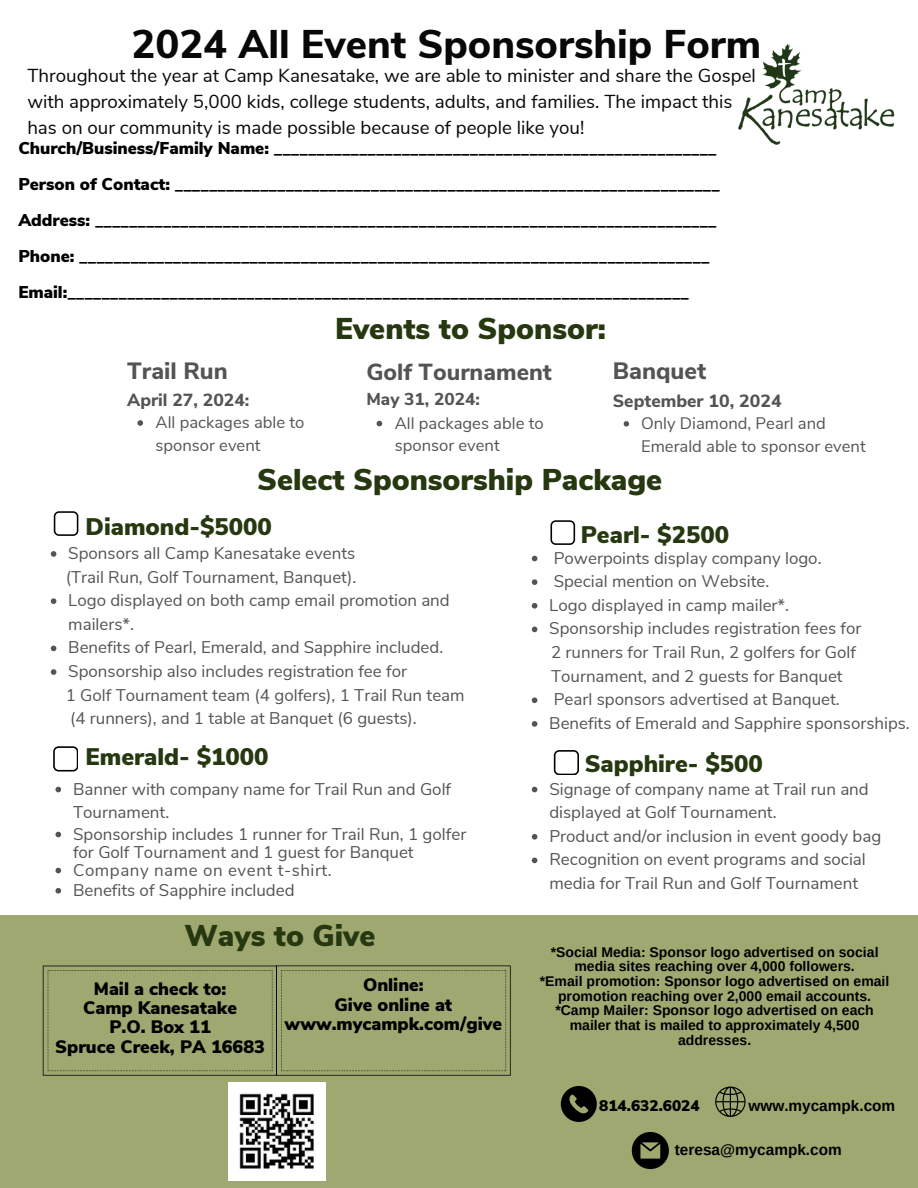
<style>
.page{position:relative;width:918px;height:1188px;background:#fff}
.page>*{position:absolute;margin:0;border:0;box-sizing:border-box;transform-origin:0 0}
.t1{font:800 39.9px "Nunito Sans";color:#080808}
.t2{font:900 30px "Nunito Sans";color:#263810}
.t3{font:900 24px "Nunito Sans";color:#263810}
.t4{font:800 23.7px "Nunito Sans";color:#545454}
.t5{font:800 23.55px "Nunito Sans";color:#545454}
.t6{font:800 23.25px "Nunito Sans";color:#545454}
.t7{font:18.75px/25.8px "Nunito Sans";color:#080808}
.t8{font:900 18px/19.2px "Nunito Sans";color:#000;text-align:center}
.t9{font:800 17.7px "Nunito Sans";color:#545454}
.t10{font:800 17.55px "Nunito Sans";color:#545454}
.t11{font:800 17.25px "Nunito Sans";color:#545454}
.t12{font:900 17.1px "Nunito Sans";color:#000}
.t13{font:16.95px/23.7px "Nunito Sans";color:#545454}
.t14{font:16.95px "Nunito Sans";letter-spacing:.03em;color:#545454}
.t15{font:16.65px/22.5px "Nunito Sans";color:#545454}
.t16{font:700 15.3px "Arimo";color:#000}
.t17{font:900 15.3px "Nunito Sans";color:#000}
.t18{font:700 13.95px/14.7px "Arimo";color:#000;text-align:center}
</style>
<div class="page">
<svg style="left:54px;top:511px;width:24px;height:25px"></svg>
<svg style="left:532px;top:556px;width:5px;height:5px"></svg>
<svg style="left:532px;top:579px;width:5px;height:6px"></svg>
<svg style="left:532px;top:603px;width:5px;height:6px"></svg>
<svg style="left:532px;top:627px;width:5px;height:5px"></svg>
<svg style="left:532px;top:697px;width:5px;height:6px"></svg>
<svg style="left:532px;top:721px;width:5px;height:6px"></svg>
<svg style="left:550px;top:520px;width:25px;height:25px"></svg>
<svg style="left:554px;top:750px;width:25px;height:25px"></svg>
<svg style="left:53px;top:746px;width:25px;height:25px"></svg>
<img style="left:738px;top:43px;width:157px;height:102px">
<div style="left:0;top:915px;width:918px;height:273px;background:#9fa871"></div>
<svg style="left:43px;top:965px;width:468px;height:111px"></svg>
<img style="left:228px;top:1083px;width:98px;height:98px">
<svg style="left:561px;top:1086px;width:36px;height:36px"></svg>
<svg style="left:632px;top:1132px;width:37px;height:37px"></svg>
<svg style="left:715px;top:1086px;width:31px;height:31px"></svg>
<svg style="left:624px;top:421px;width:5px;height:6px"></svg>
<svg style="left:377px;top:421px;width:5px;height:5px"></svg>
<svg style="left:137px;top:420px;width:6px;height:6px"></svg>
<svg style="left:51px;top:551px;width:5px;height:6px"></svg>
<svg style="left:51px;top:598px;width:5px;height:6px"></svg>
<svg style="left:51px;top:646px;width:5px;height:5px"></svg>
<svg style="left:51px;top:669px;width:5px;height:6px"></svg>
<svg style="left:55px;top:787px;width:6px;height:5px"></svg>
<svg style="left:55px;top:832px;width:6px;height:5px"></svg>
<svg style="left:55px;top:868px;width:6px;height:5px"></svg>
<svg style="left:55px;top:888px;width:6px;height:6px"></svg>
<svg style="left:532px;top:787px;width:5px;height:5px"></svg>
<svg style="left:532px;top:834px;width:5px;height:6px"></svg>
<svg style="left:532px;top:858px;width:5px;height:5px"></svg>
<p class="t1" style="left:131px;top:18px;width:631px">2024 All Event Sponsorship Form</p>
<p class="t7" style="left:27px;top:63px;width:730px">Throughout the year at Camp Kanesatake, we are able to minister and share the Gospel with approximately 5,000 kids, college students, adults, and families. The impact this has on our community is made possible because of people like you!</p>
<p class="t12" style="left:18px;top:137px;width:700px">Church/Business/Family Name: ____________________________________________________</p>
<p class="t12" style="left:18px;top:173px;width:703px">Person of Contact: ________________________________________________________________</p>
<p class="t12" style="left:18px;top:209px;width:700px">Address: _________________________________________________________________________</p>
<p class="t12" style="left:18px;top:245px;width:693px">Phone: __________________________________________________________________________</p>
<p class="t12" style="left:18px;top:281px;width:672px">Email:_________________________________________________________________________</p>
<p class="t2" style="left:335px;top:309px;width:272px">Events to Sponsor:</p>
<p class="t5" style="left:127px;top:355px;width:102px">Trail Run</p>
<p class="t10" style="left:127px;top:388px;width:124px">April 27, 2024:</p>
<p class="t15" style="left:156px;top:411px;width:150px">All packages able to sponsor event</p>
<p class="t2" style="left:257px;top:459px;width:407px">Select Sponsorship Package</p>
<p class="t3" style="left:86px;top:510px;width:188px">Diamond-$5000</p>
<p class="t13" style="left:68px;top:542px;width:289px">Sponsors all Camp Kanesatake events</p>
<p class="t13" style="left:66px;top:565px;width:292px">(Trail Run, Golf Tournament, Banquet).</p>
<p class="t13" style="left:68px;top:589px;width:383px">Logo displayed on both camp email promotion and mailers*.</p>
<p class="t13" style="left:68px;top:636px;width:376px">Benefits of Pearl, Emerald, and Sapphire included.</p>
<p class="t13" style="left:68px;top:660px;width:340px">Sponsorship also includes registration fee for</p>
<p class="t13" style="left:66px;top:683px;width:400px">1 Golf Tournament team (4 golfers), 1 Trail Run team</p>
<p class="t13" style="left:70px;top:707px;width:348px">(4 runners), and 1 table at Banquet (6 guests).</p>
<p class="t4" style="left:613px;top:355px;width:95px">Banquet</p>
<p class="t9" style="left:613px;top:389px;width:170px">September 10, 2024</p>
<p class="t15" style="left:641px;top:412px;width:226px">Only Diamond, Pearl and<br>Emerald able to sponsor event</p>
<p class="t6" style="left:366px;top:357px;width:187px">Golf Tournament</p>
<p class="t11" style="left:366px;top:388px;width:115px">May 31, 2024:</p>
<p class="t15" style="left:395px;top:412px;width:150px">All packages able to sponsor event</p>
<p class="t3" style="left:581px;top:519px;width:150px">Pearl- $2500</p>
<p class="t13" style="left:554px;top:546px;width:269px">Powerpoints display company logo.</p>
<p class="t13" style="left:554px;top:570px;width:217px">Special mention on Website.</p>
<p class="t13" style="left:549px;top:593px;width:241px">Logo displayed in camp mailer*.</p>
<p class="t13" style="left:549px;top:617px;width:314px">Sponsorship includes registration fees for</p>
<p class="t13" style="left:551px;top:641px;width:306px">2 runners for Trail Run, 2 golfers for Golf</p>
<p class="t13" style="left:551px;top:664px;width:293px">Tournament, and 2 guests for Banquet</p>
<p class="t13" style="left:554px;top:688px;width:288px">Pearl sponsors advertised at Banquet.</p>
<p class="t13" style="left:549px;top:712px;width:362px">Benefits of Emerald and Sapphire sponsorships.</p>
<p class="t3" style="left:86px;top:740px;width:185px">Emerald- $1000</p>
<p class="t13" style="left:73px;top:777px;width:380px">Banner with company name for Trail Run and Golf<br>Tournament.</p>
<p class="t13" style="left:73px;top:825px;width:395px;line-height:18px">Sponsorship includes 1 runner for Trail Run, 1 golfer for Golf Tournament and 1 guest for Banquet</p>
<p class="t14" style="left:73px;top:858px;width:260px">Company name on event t-shirt.</p>
<p class="t13" style="left:73px;top:878px;width:223px">Benefits of Sapphire included</p>
<p class="t2" style="left:184px;top:916px;width:193px">Ways to Give</p>
<p class="t8" style="left:94px;top:980px;width:134px">Mail a check to:</p>
<p class="t8" style="left:83px;top:999px;width:155px">Camp Kanesatake</p>
<p class="t8" style="left:109px;top:1018px;width:103px">P.O. Box 11</p>
<p class="t8" style="left:55px;top:1037px;width:211px">Spruce Creek, PA 16683</p>
<p class="t8" style="left:363px;top:976px;width:62px">Online:</p>
<p class="t8" style="left:285px;top:995px;width:219px">Give online at www.mycampk.com/give</p>
<p class="t3" style="left:585px;top:747px;width:180px">Sapphire- $500</p>
<p class="t13" style="left:549px;top:777px;width:321px">Signage of company name at Trail run and displayed at Golf Tournament.</p>
<p class="t13" style="left:549px;top:824px;width:333px">Product and/or inclusion in event goody bag</p>
<p class="t13" style="left:549px;top:848px;width:318px">Recognition on event programs and social media for Trail Run and Golf Tournament</p>
<p class="t18" style="left:551px;top:944px;width:329px">*Social Media: Sponsor logo advertised on social media sites reaching over 4,000 followers.</p>
<p class="t18" style="left:540px;top:974px;width:351px">*Email promotion: Sponsor logo advertised on email promotion reaching over 2,000 email accounts.</p>
<p class="t18" style="left:555px;top:1003px;width:320px">*Camp Mailer: Sponsor logo advertised on each mailer that is mailed to approximately 4,500 addresses.</p>
<p class="t16" style="left:749px;top:1098px;width:148px">www.mycampk.com</p>
<p class="t17" style="left:599px;top:1096px;width:102px">814.632.6024</p>
<p class="t16" style="left:675px;top:1141px;width:168px">teresa@mycampk.com</p>
</div>
